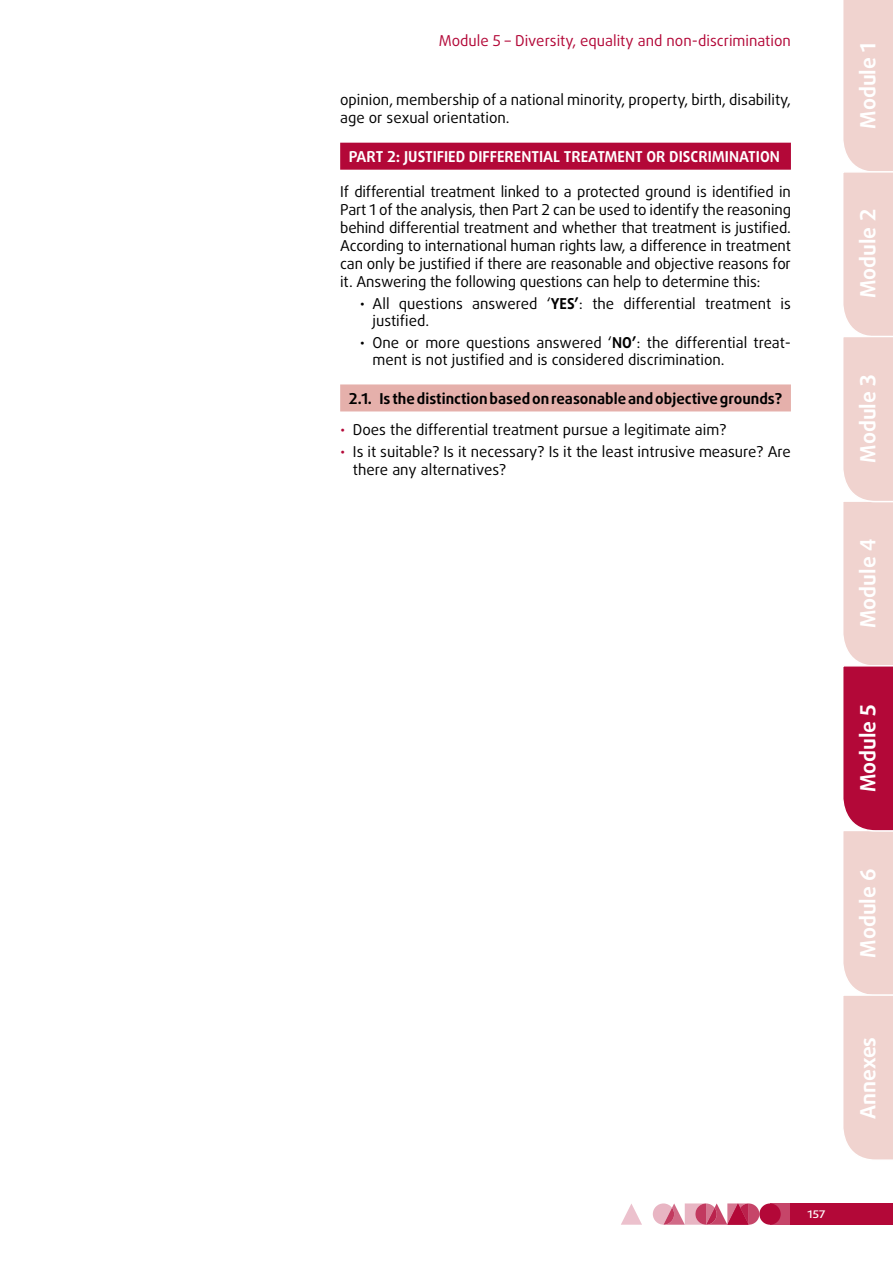
<style>
.page{position:relative;width:893px;height:1263px;background:#fff}
.page>*{position:absolute;margin:0;border:0;box-sizing:border-box;transform-origin:0 0}
.t1{font:700 21px "Daxline Pro";color:#fff}
.t2{font:15px/18px "Daxline Pro";color:#000}
.t3{font:700 15px "Daxline Pro";color:#000}
.t4{font:700 15px "Daxline Pro";color:#fff}
.t5{font:15px "Daxline Pro";color:#b30838}
.t6{font:500 10.5px "Daxline Pro";color:#fff;scale:1.1 1}
.s1{font-weight:700}
.s2{color:#b30838}
</style>
<div class="page">
<div style="left:340px;top:143px;width:451px;height:27px;background:#b30838"></div>
<div style="left:340px;top:384px;width:451px;height:27px;background:#e5b0ab"></div>
<div style="left:791px;top:1203px;width:102px;height:22px;background:#b30838"></div>
<div style="left:770px;top:1203px;width:21px;height:22px;background:#c64569"></div>
<div style="left:759px;top:1203px;width:22px;height:22px;background:#b30838;border-radius:50%"></div>
<svg style="left:653px;top:1203px;width:106px;height:22px;background:#d77f97"></svg>
<svg style="left:621px;top:1204px;width:21px;height:21px"></svg>
<svg style="left:843px;top:0;width:50px;height:1160px;background:#e8b9bd"></svg>
<p class="t5" style="left:439px;top:30px;width:354px">Module 5 – Diversity, equality and non-discrimination</p>
<p class="t2" style="left:340px;top:91px;width:452px">opinion, membership of a national minority, property, birth, disability, age or sexual orientation.</p>
<p class="t4" style="left:349px;top:147px;width:433px">PART 2: JUSTIFIED DIFFERENTIAL TREATMENT OR DISCRIMINATION</p>
<p class="t2" style="left:340px;top:183px;width:452px;text-align:justify">If differential treatment linked to a protected ground is identified in Part 1 of the analysis, then Part 2 can be used to identify the reasoning behind differential treatment and whether that treatment is justified.<br>According to international human rights law, a difference in treatment can only be justified if there are reasonable and objective reasons for it. Answering the following questions can help to determine this:</p>
<p class="t2" style="left:372px;top:295px;width:420px;line-height:17.2px;text-indent:-13px">• All questions answered ‘<span class="s1">YES’</span>: the differential treatment is justified.</p>
<p class="t2" style="left:372px;top:334px;width:420px;line-height:17.2px;text-indent:-13px">• One or more questions answered ‘<span class="s1">NO’</span>: the differential treat&shy;ment is not justified and is considered discrimination.</p>
<p class="t3" style="left:349px;top:389px;width:435px">2.1. Is the distinction based on reasonable and objective grounds?</p>
<p class="t2" style="left:340px;top:421px;width:388px"><span class="s2">•</span> Does the differential treatment pursue a legitimate aim?</p>
<p class="t2" style="left:353px;top:443px;width:439px;text-indent:-13px"><span class="s2">•</span> Is it suitable? Is it necessary? Is it the least intrusive measure? Are there any alternatives?</p>
<h1 class="t1" style="left:854px;top:129px;width:88px;rotate:-90deg">Module 1</h1>
<h1 class="t1" style="left:854px;top:298px;width:90px;rotate:-90deg">Module 2</h1>
<h1 class="t1" style="left:854px;top:463px;width:90px;rotate:-90deg">Module 3</h1>
<h1 class="t1" style="left:854px;top:628px;width:91px;rotate:-90deg">Module 4</h1>
<h1 class="t1" style="left:854px;top:792px;width:90px;rotate:-90deg">Module 5</h1>
<h1 class="t1" style="left:854px;top:958px;width:91px;rotate:-90deg">Module 6</h1>
<h1 class="t1" style="left:854px;top:1119px;width:84px;rotate:-90deg">Annexes</h1>
<p class="t6" style="left:807px;top:1207px;width:18px">157</p>
</div>
